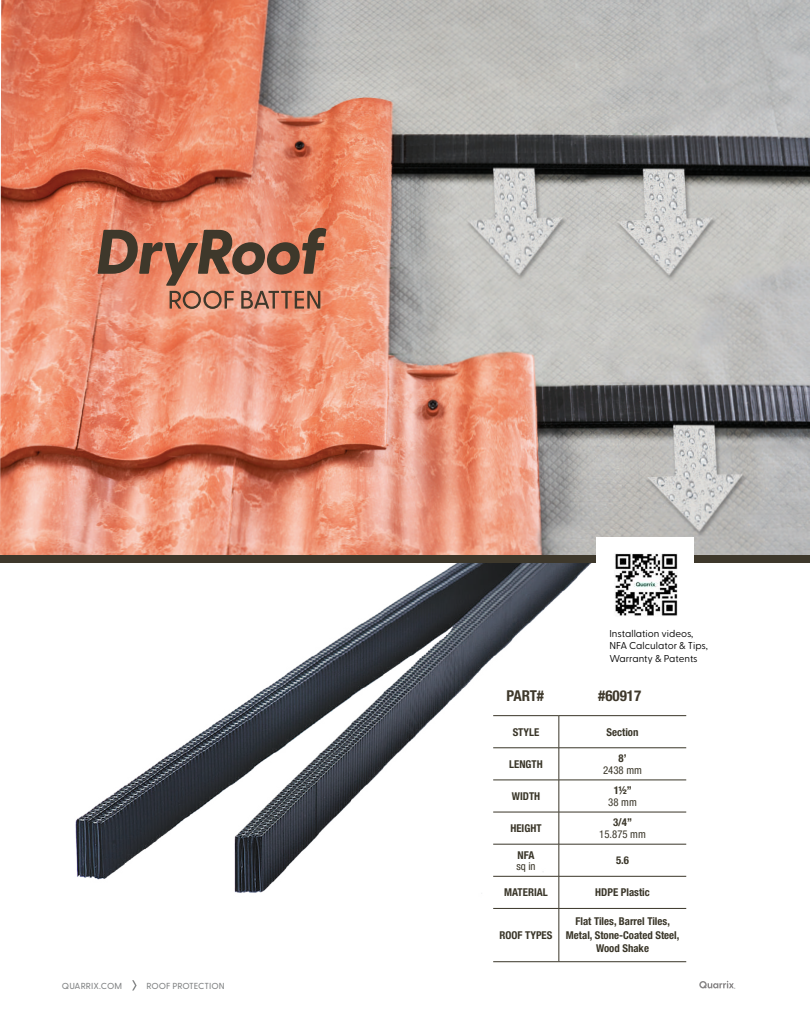
<style>
.page{position:relative;width:810px;height:1035px;background:#fff}
.page>*{position:absolute;margin:0;border:0;box-sizing:border-box;transform-origin:0 0}
.t1{font:700 condensed 15px "Helvetica Neue LT Std";color:#3e382b}
.t2{font:700 condensed 10.75px/13.5px "Helvetica Neue LT Std";color:#393528;text-align:center}
.t3{font:condensed 10.75px "Helvetica Neue LT Std";color:#393528}
.t4{font:10px/12.5px "Greycliff CF";color:#000101}
.t5{font:500 8.75px "Greycliff CF";color:#838586}
</style>
<div class="page">
<img style="left:61px;top:562px;width:581px;height:400px">
<img style="left:0;top:0;width:810px;height:555px">
<div style="left:0;top:555px;width:810px;height:7px;background:#3e382b"></div>
<svg style="left:699px;top:981px;width:36px;height:8px"></svg>
<svg style="left:132px;top:980px;width:5px;height:11px"></svg>
<div style="left:597px;top:537px;width:97px;height:47px;background:#fff"></div>
<img style="left:610px;top:553px;width:68px;height:67px">
<svg style="left:98px;top:228px;width:228px;height:81px;background:#b5765e"></svg>
<hr style="left:493px;top:715px;width:66px;height:1px;background:#393528">
<hr style="left:559px;top:715px;width:127px;height:1px;background:#393528">
<hr style="left:559px;top:716px;width:1px;height:32px;background:#393528">
<hr style="left:493px;top:748px;width:66px;height:1px;background:#393528">
<hr style="left:559px;top:748px;width:127px;height:1px;background:#393528">
<hr style="left:559px;top:748px;width:1px;height:32px;background:#393528">
<hr style="left:493px;top:780px;width:66px;height:1px;background:#393528">
<hr style="left:559px;top:780px;width:127px;height:1px;background:#393528">
<hr style="left:559px;top:780px;width:1px;height:32px;background:#393528">
<hr style="left:493px;top:812px;width:66px;height:1px;background:#393528">
<hr style="left:559px;top:812px;width:127px;height:1px;background:#393528">
<hr style="left:559px;top:812px;width:1px;height:32px;background:#393528">
<hr style="left:493px;top:844px;width:66px;height:1px;background:#393528">
<hr style="left:559px;top:844px;width:127px;height:1px;background:#393528">
<hr style="left:559px;top:844px;width:1px;height:32px;background:#393528">
<hr style="left:493px;top:876px;width:66px;height:1px;background:#393528">
<hr style="left:559px;top:876px;width:127px;height:1px;background:#393528">
<hr style="left:559px;top:876px;width:1px;height:32px;background:#393528">
<hr style="left:559px;top:909px;width:1px;height:53px;background:#393528">
<hr style="left:493px;top:908px;width:66px;height:1px;background:#393528">
<hr style="left:559px;top:908px;width:127px;height:1px;background:#393528">
<hr style="left:493px;top:962px;width:66px;height:1px;background:#393528">
<hr style="left:559px;top:962px;width:127px;height:1px;background:#393528">
<p class="t5" style="left:62px;top:981px;width:62px">QUARRIX.COM</p>
<p class="t5" style="left:147px;top:981px;width:80px">ROOF PROTECTION</p>
<p class="t4" style="left:610px;top:627px;width:100px">Installation videos,<br>NFA Calculator &amp; Tips,<br>Warranty &amp; Patents</p>
<h1 class="t1" style="left:506px;top:687px;width:39px">PART#</h1>
<h1 class="t1" style="left:598px;top:687px;width:45px">#60917</h1>
<p class="t2" style="left:513px;top:725px;width:28px">STYLE</p>
<p class="t2" style="left:607px;top:725px;width:33px">Section</p>
<p class="t2" style="left:509px;top:757px;width:35px">LENGTH</p>
<p class="t2" style="left:619px;top:751px;width:9px">8’</p>
<p class="t3" style="left:603px;top:764px;width:40px">2438 mm</p>
<p class="t2" style="left:512px;top:789px;width:30px">WIDTH</p>
<p class="t2" style="left:614px;top:783px;width:19px">1½”</p>
<p class="t3" style="left:608px;top:796px;width:30px">38 mm</p>
<p class="t2" style="left:510px;top:821px;width:33px">HEIGHT</p>
<p class="t2" style="left:613px;top:815px;width:20px">3/4”</p>
<p class="t3" style="left:599px;top:828px;width:48px">15.875 mm</p>
<p class="t2" style="left:518px;top:848px;width:18px">NFA</p>
<p class="t3" style="left:516px;top:860px;width:21px">sq in</p>
<p class="t2" style="left:616px;top:853px;width:14px">5.6</p>
<p class="t2" style="left:504px;top:886px;width:45px">MATERIAL</p>
<p class="t2" style="left:595px;top:886px;width:56px">HDPE Plastic</p>
<p class="t2" style="left:500px;top:928px;width:54px">ROOF TYPES</p>
<p class="t2" style="left:566px;top:915px;width:115px">Flat Tiles, Barrel Tiles,<br>Metal, Stone-Coated Steel,<br>Wood Shake</p>
</div>
